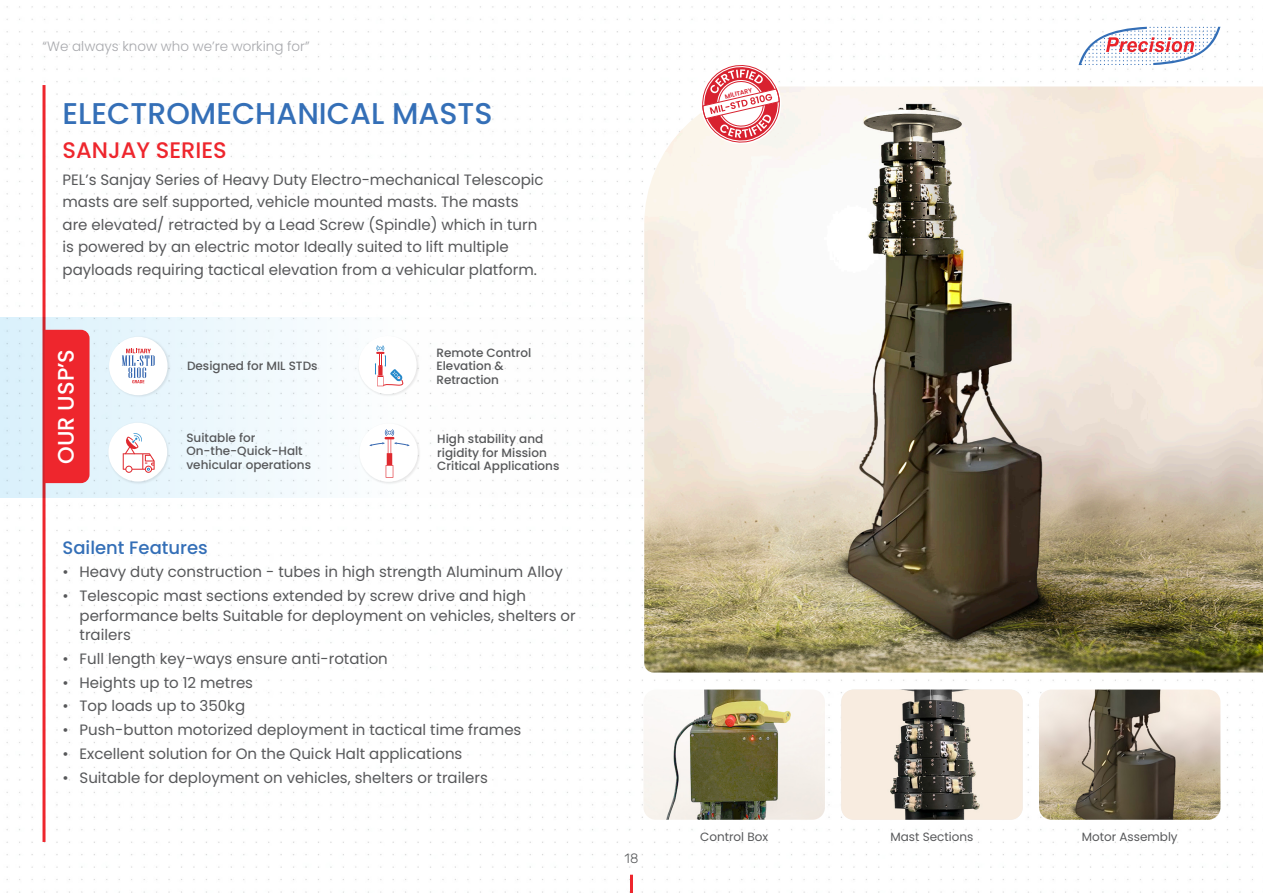
<style>
.page{position:relative;width:1263px;height:893px;background:#fff}
.page>*{position:absolute;margin:0;border:0;box-sizing:border-box;transform-origin:0 0}
.Product_Title{font:500 30px "Poppins";color:#346fb7}
.Product_Title-2{font:500 22.5px "Poppins";color:#ee262d}
.USP{font:500 22.5px "Poppins";color:#fff}
.t1{font:500 18px "Poppins";color:#346fb7}
.Body{font:15px/22.5px "Poppins";color:#57585a}
.t2{font:300 13.5px "Poppins";color:#a8a9ad}
.t3{font:300 13.5px "Rubik";color:#57585a}
.USP_Title{font:500 12px/13.5px "Poppins";color:#57585a}
.Note_Desc{font:12px "Poppins";color:#57585a}
.t4{font:600 6.3px "Poppins";color:#d8212f}
</style>
<div class="page">
<img style="left:6px;top:6px;width:1247px;height:887px">
<img style="left:644px;top:86px;width:619px;height:587px">
<img style="left:643px;top:690px;width:182px;height:130px">
<img style="left:841px;top:690px;width:182px;height:130px">
<img style="left:1039px;top:690px;width:181px;height:130px">
<hr style="left:43px;top:85px;width:3px;height:757px;background:#ee262d">
<svg style="left:700px;top:60px;width:82px;height:88px"></svg>
<div style="left:0;top:317px;width:644px;height:181px;background:linear-gradient(to right,#deeef7,#fff)"></div>
<div style="left:45px;top:330px;width:45px;height:153px;background:#ee262d"></div>
<img style="left:358px;top:421px;width:62px;height:64px">
<div style="left:359px;top:423px;width:59px;height:59px;background:#fff;border-radius:50%"></div>
<svg style="left:369px;top:429px;width:41px;height:49px"></svg>
<img style="left:107px;top:421px;width:63px;height:64px">
<div style="left:108px;top:423px;width:59px;height:58px;background:#fff;border-radius:50%"></div>
<svg style="left:123px;top:433px;width:32px;height:40px"></svg>
<img style="left:107px;top:335px;width:63px;height:64px">
<div style="left:109px;top:337px;width:58px;height:58px;background:#fff;border-radius:50%"></div>
<svg style="left:122px;top:349px;width:33px;height:34px"></svg>
<img style="left:357px;top:334px;width:63px;height:64px">
<div style="left:358px;top:336px;width:59px;height:58px;background:#fff;border-radius:50%"></div>
<svg style="left:375px;top:345px;width:29px;height:41px"></svg>
<svg style="left:1078px;top:27px;width:142px;height:39px"></svg>
<hr style="left:630px;top:875px;width:3px;height:18px;background:#ee262d">
<p class="t2" style="left:43px;top:39px;width:269px">“We always know who we’re working for”</p>
<p class="Product_Title" style="left:63px;top:96px;width:432px">ELECTROMECHANICAL MASTS</p>
<p class="Product_Title-2" style="left:63px;top:137px;width:166px">SANJAY SERIES</p>
<p class="Body" style="left:63px;top:169px;width:483px">PEL’s Sanjay Series of Heavy Duty Electro-mechanical Telescopic masts are self supported, vehicle mounted masts. The masts are elevated/ retracted by a Lead Screw (Spindle) which in turn is powered by an electric motor Ideally suited to lift multiple payloads requiring tactical elevation from a vehicular platform.</p>
<p class="USP" style="left:53px;top:464px;width:116px;rotate:-90deg">OUR USP’S</p>
<p class="USP_Title" style="left:187px;top:359px;width:132px">Designed for MIL STDs</p>
<p class="USP_Title" style="left:186px;top:431px;width:70px">Suitable for</p>
<p class="USP_Title" style="left:186px;top:445px;width:118px">On-the-Quick-Halt</p>
<p class="USP_Title" style="left:186px;top:458px;width:126px">vehicular operations</p>
<p class="USP_Title" style="left:436px;top:346px;width:96px">Remote Control</p>
<p class="USP_Title" style="left:436px;top:359px;width:69px">Elevation &amp;</p>
<p class="USP_Title" style="left:436px;top:373px;width:64px">Retraction</p>
<p class="USP_Title" style="left:437px;top:433px;width:124px">High stability and rigidity for Mission<br>Critical Applications</p>
<h3 class="t1" style="left:63px;top:537px;width:147px">Sailent Features</h3>
<p class="Body" style="left:63px;top:561px;width:502px">• Heavy duty construction - tubes in high strength Aluminum Alloy</p>
<p class="Body" style="left:80px;top:586px;width:498px;line-height:19.5px;text-indent:-17px">• Telescopic mast sections extended by screw drive and high performance belts Suitable for deployment on vehicles, shelters or trailers</p>
<p class="Body" style="left:63px;top:647px;width:327px">• Full length key-ways ensure anti-rotation</p>
<p class="Body" style="left:63px;top:671px;width:192px">• Heights up to 12 metres</p>
<p class="Body" style="left:63px;top:695px;width:184px">• Top loads up to 350kg</p>
<p class="Body" style="left:63px;top:719px;width:460px">• Push-button motorized deployment in tactical time frames</p>
<p class="Body" style="left:63px;top:742px;width:401px">• Excellent solution for On the Quick Halt applications</p>
<p class="Body" style="left:63px;top:766px;width:427px">• Suitable for deployment on vehicles, shelters or trailers</p>
<p class="t3" style="left:625px;top:851px;width:15px">18</p>
<p class="t4" style="left:724px;top:93px;width:30px;rotate:-13deg">MILITARY</p>
<p class="Note_Desc" style="left:700px;top:830px;width:70px">Control Box</p>
<p class="Note_Desc" style="left:890px;top:830px;width:84px">Mast Sections</p>
<p class="Note_Desc" style="left:1082px;top:830px;width:97px">Motor Assembly</p>
</div>
